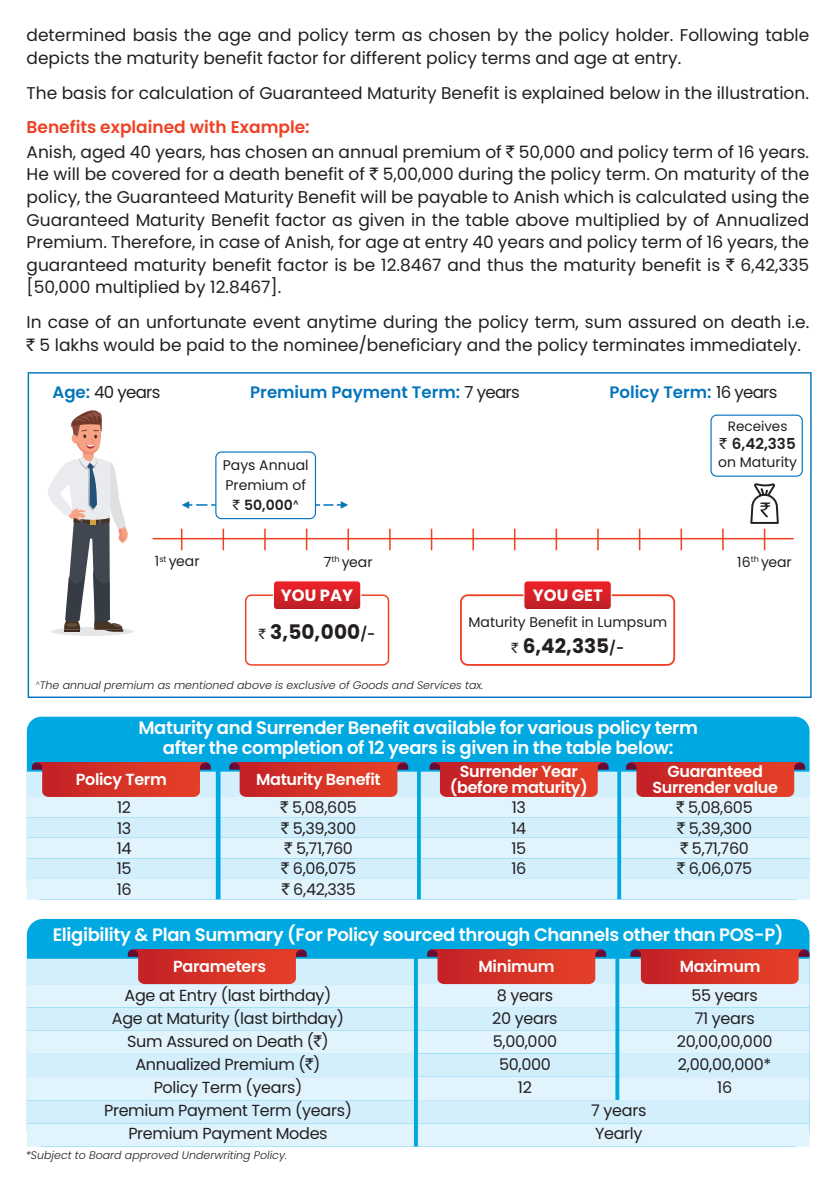
<style>
.page{position:relative;width:840px;height:1191px;background:#fff}
.page>*{position:absolute;margin:0;border:0;box-sizing:border-box;transform-origin:0 0}
.t1{font:700 20px "Poppins";color:#231f20}
.t2{font:600 18px/20px "Poppins";letter-spacing:-.02em;color:#fff;text-align:center}
.t3{font:17px/22.6px "Poppins";color:#231f20}
.t4{font:600 16.6px "Poppins";color:#0475bc}
.t5{font:16.6px "Poppins";letter-spacing:-.04em;color:#231f20}
.t6{font:700 16.4px "Poppins";color:#fff}
.t7{font:16px "Poppins";letter-spacing:-.02em;color:#231f20}
.t8{font:600 16px/16px "Poppins";letter-spacing:-.02em;color:#fff;text-align:center}
.t9{font:600 15px "Poppins";color:#231f20}
.t10{font:14px/20px "Poppins";color:#231f20;text-align:center}
.t11{font:13.6px "Poppins";color:#231f20}
.t12{font:italic 300 11px "Poppins";color:#231f20}
.s1{font-weight:600;color:#ef4123}
.s2{font-family:"Rupee Foradian"}
.s3{font-weight:600;color:#0475bc}
.s4{font-weight:400;color:#231f20}
.s5{font-weight:600}
.s6{font-family:"Rupee Foradian";font-weight:400}
.s7{font-family:"Rupee Foradian";font-weight:400;font-size:14px}
.s8{font-weight:600;font-size:14px}
</style>
<div class="page">
<div style="left:27px;top:716px;width:782px;height:183px;background:#00a8e1;border-radius:14px"></div>
<svg style="left:27px;top:762px;width:782px;height:137px;background:#d3c7ce"></svg>
<div style="left:27px;top:919px;width:782px;height:227px;background:#00a8e1;border-radius:16px"></div>
<svg style="left:27px;top:949px;width:782px;height:197px;background:#d3dae4"></svg>
<hr style="left:152px;top:538px;width:641px;height:1px;background:#ef4123">
<svg style="left:181px;top:528px;width:1px;height:22px"></svg>
<hr style="left:222px;top:528px;width:2px;height:22px;background:#ef4123">
<svg style="left:264px;top:528px;width:1px;height:22px"></svg>
<svg style="left:306px;top:528px;width:1px;height:22px"></svg>
<hr style="left:347px;top:528px;width:2px;height:22px;background:#ef4123">
<svg style="left:389px;top:528px;width:1px;height:22px"></svg>
<hr style="left:430px;top:528px;width:2px;height:22px;background:#ef4123">
<svg style="left:472px;top:528px;width:1px;height:22px"></svg>
<hr style="left:513px;top:528px;width:2px;height:22px;background:#ef4123">
<svg style="left:555px;top:528px;width:1px;height:22px"></svg>
<svg style="left:597px;top:528px;width:1px;height:22px"></svg>
<hr style="left:638px;top:528px;width:2px;height:22px;background:#ef4123">
<svg style="left:680px;top:528px;width:1px;height:22px"></svg>
<hr style="left:721px;top:528px;width:2px;height:22px;background:#ef4123">
<svg style="left:750px;top:483px;width:28px;height:67px"></svg>
<svg style="left:316px;top:501px;width:32px;height:8px"></svg>
<svg style="left:182px;top:501px;width:33px;height:8px"></svg>
<div style="left:51px;top:627px;width:83px;height:9px;background:#e6e6e6;border-radius:50%"></div>
<svg style="left:48px;top:410px;width:80px;height:222px"></svg>
<div style="left:215px;top:451px;width:101px;height:68px;border:1px solid #0475bc;border-radius:6px"></div>
<div style="left:710px;top:414px;width:92px;height:63px;border:1px solid #0475bc;border-radius:6px"></div>
<div style="left:245px;top:594px;width:144px;height:71px;border:1px solid #ef4123;border-radius:6px"></div>
<div style="left:460px;top:594px;width:214px;height:72px;border:2px solid #ef4123;border-radius:7px"></div>
<svg style="left:275px;top:582px;width:84px;height:26px;background:#d52026"></svg>
<div style="left:273px;top:580px;width:88px;height:30px;border:1px solid #fff;border-radius:4px"></div>
<svg style="left:525px;top:582px;width:84px;height:26px;background:#d52026"></svg>
<div style="left:523px;top:580px;width:88px;height:30px;border:1px solid #fff;border-radius:4px"></div>
<p class="t3" style="left:27px;top:24px;width:783px">determined basis the age and policy term as chosen by the policy holder. Following table depicts the maturity benefit factor for different policy terms and age at entry.</p>
<p class="t3" style="left:27px;top:81px;width:783px">The basis for calculation of Guaranteed Maturity Benefit is explained below in the illustration.</p>
<p class="t3" style="left:27px;top:115px;width:783px;line-height:24.6px"><span class="s1">Benefits explained with Example:<br></span>Anish, aged 40 years, has chosen an annual premium of <span class="s2">`</span> 50,000 and policy term of 16 years.</p>
<p class="t3" style="left:27px;top:163px;width:783px;text-align:justify">He will be covered for a death benefit of <span class="s2">`</span> 5,00,000 during the policy term. On maturity of the policy, the Guaranteed Maturity Benefit will be payable to Anish which is calculated using the Guaranteed Maturity Benefit factor as given in the table above multiplied by of Annualized Premium. Therefore, in case of Anish, for age at entry 40 years and policy term of 16 years, the guaranteed maturity benefit factor is be 12.8467 and thus the maturity benefit is <span class="s2">`</span> 6,42,335 [50,000 multiplied by 12.8467].</p>
<p class="t3" style="left:27px;top:311px;width:783px">In case of an unfortunate event anytime during the policy term, sum assured on death i.e. <span class="s2">`</span> 5 lakhs would be paid to the nominee/beneficiary and the policy terminates immediately.</p>
<p class="t5" style="left:52px;top:382px;width:109px"><span class="s3">Age:</span> 40 years</p>
<p class="t4" style="left:250px;top:382px;width:271px">Premium Payment Term: <span class="s4">7 years</span></p>
<p class="t4" style="left:609px;top:382px;width:169px">Policy Term: <span class="s4">16 years</span></p>
<p class="t10" style="left:223px;top:455px;width:87px">Pays Annual<br>Premium of <span class="s2">`</span> <span class="s5">50,000</span><sup>^</sup></p>
<p class="t11" style="left:727px;top:419px;width:61px">Receives</p>
<p class="t9" style="left:719px;top:435px;width:77px"><span class="s6">`</span> 6,42,335</p>
<p class="t10" style="left:717px;top:452px;width:81px">on Maturity</p>
<p class="t10" style="left:155px;top:551px;width:46px">1<sup>st</sup> year</p>
<p class="t10" style="left:323px;top:552px;width:50px">7<sup>th</sup> year</p>
<p class="t10" style="left:736px;top:552px;width:56px">16<sup>th</sup> year</p>
<p class="t6" style="left:281px;top:585px;width:74px">YOU PAY</p>
<p class="t6" style="left:532px;top:585px;width:71px">YOU GET</p>
<p class="t1" style="left:259px;top:620px;width:118px"><span class="s7">`</span> 3,50,000<span class="s8">/-</span></p>
<p class="t10" style="left:468px;top:612px;width:200px">Maturity Benefit in Lumpsum</p>
<p class="t1" style="left:511px;top:634px;width:114px"><span class="s7">`</span> 6,42,335<span class="s8">/-</span></p>
<p class="t12" style="left:36px;top:679px;width:449px"><sup>^</sup>The annual premium as mentioned above is exclusive of Goods and Services tax.</p>
<p class="t2" style="left:138px;top:717px;width:560px">Maturity and Surrender Benefit available for various policy term after the completion of 12 years is given in the table below:</p>
<p class="t8" style="left:76px;top:771px;width:93px">Policy Term</p>
<p class="t8" style="left:256px;top:771px;width:126px">Maturity Benefit</p>
<p class="t8" style="left:449px;top:763px;width:140px">Surrender Year (before maturity)</p>
<p class="t8" style="left:652px;top:763px;width:127px">Guaranteed<br>Surrender value</p>
<p class="t7" style="left:117px;top:798px;width:16px">12</p>
<p class="t7" style="left:280px;top:798px;width:78px"><span class="s2">`</span> 5,08,605</p>
<p class="t7" style="left:511px;top:798px;width:16px">13</p>
<p class="t7" style="left:676px;top:798px;width:78px"><span class="s2">`</span> 5,08,605</p>
<p class="t7" style="left:117px;top:818px;width:16px">13</p>
<p class="t7" style="left:281px;top:818px;width:76px"><span class="s2">`</span> 5,39,300</p>
<p class="t7" style="left:511px;top:818px;width:16px">14</p>
<p class="t7" style="left:676px;top:818px;width:76px"><span class="s2">`</span> 5,39,300</p>
<p class="t7" style="left:117px;top:839px;width:16px">14</p>
<p class="t7" style="left:284px;top:839px;width:70px"><span class="s2">`</span> 5,71,760</p>
<p class="t7" style="left:511px;top:839px;width:16px">15</p>
<p class="t7" style="left:680px;top:839px;width:70px"><span class="s2">`</span> 5,71,760</p>
<p class="t7" style="left:117px;top:859px;width:16px">15</p>
<p class="t7" style="left:281px;top:859px;width:76px"><span class="s2">`</span> 6,06,075</p>
<p class="t7" style="left:511px;top:859px;width:16px">16</p>
<p class="t7" style="left:676px;top:859px;width:76px"><span class="s2">`</span> 6,06,075</p>
<p class="t7" style="left:117px;top:880px;width:16px">16</p>
<p class="t7" style="left:281px;top:880px;width:76px"><span class="s2">`</span> 6,42,335</p>
<p class="t2" style="left:53px;top:924px;width:732px">Eligibility &amp; Plan Summary (For Policy sourced through Channels other than POS-P)</p>
<p class="t8" style="left:173px;top:958px;width:94px">Parameters</p>
<p class="t8" style="left:478px;top:958px;width:78px">Minimum</p>
<p class="t8" style="left:679px;top:958px;width:82px">Maximum</p>
<p class="t7" style="left:124px;top:986px;width:208px">Age at Entry (last birthday)</p>
<p class="t7" style="left:496px;top:986px;width:58px">8 years</p>
<p class="t7" style="left:691px;top:986px;width:68px">55 years</p>
<p class="t7" style="left:112px;top:1009px;width:233px">Age at Maturity (last birthday)</p>
<p class="t7" style="left:492px;top:1009px;width:67px">20 years</p>
<p class="t7" style="left:694px;top:1009px;width:61px">71 years</p>
<p class="t7" style="left:127px;top:1032px;width:203px">Sum Assured on Death (<span class="s2">`</span>)</p>
<p class="t7" style="left:492px;top:1032px;width:66px">5,00,000</p>
<p class="t7" style="left:676px;top:1032px;width:97px">20,00,00,000</p>
<p class="t7" style="left:135px;top:1055px;width:186px">Annualized Premium (<span class="s2">`</span>)</p>
<p class="t7" style="left:498px;top:1055px;width:53px">50,000</p>
<p class="t7" style="left:677px;top:1055px;width:95px">2,00,00,000*</p>
<p class="t7" style="left:154px;top:1078px;width:150px">Policy Term (years)</p>
<p class="t7" style="left:517px;top:1078px;width:15px">12</p>
<p class="t7" style="left:716px;top:1078px;width:16px">16</p>
<p class="t7" style="left:104px;top:1101px;width:249px">Premium Payment Term (years)</p>
<p class="t7" style="left:591px;top:1101px;width:57px">7 years</p>
<p class="t7" style="left:128px;top:1124px;width:201px">Premium Payment Modes</p>
<p class="t7" style="left:594px;top:1124px;width:49px">Yearly</p>
<p class="t12" style="left:26px;top:1149px;width:262px">*Subject to Board approved Underwriting Policy.</p>
</div>
